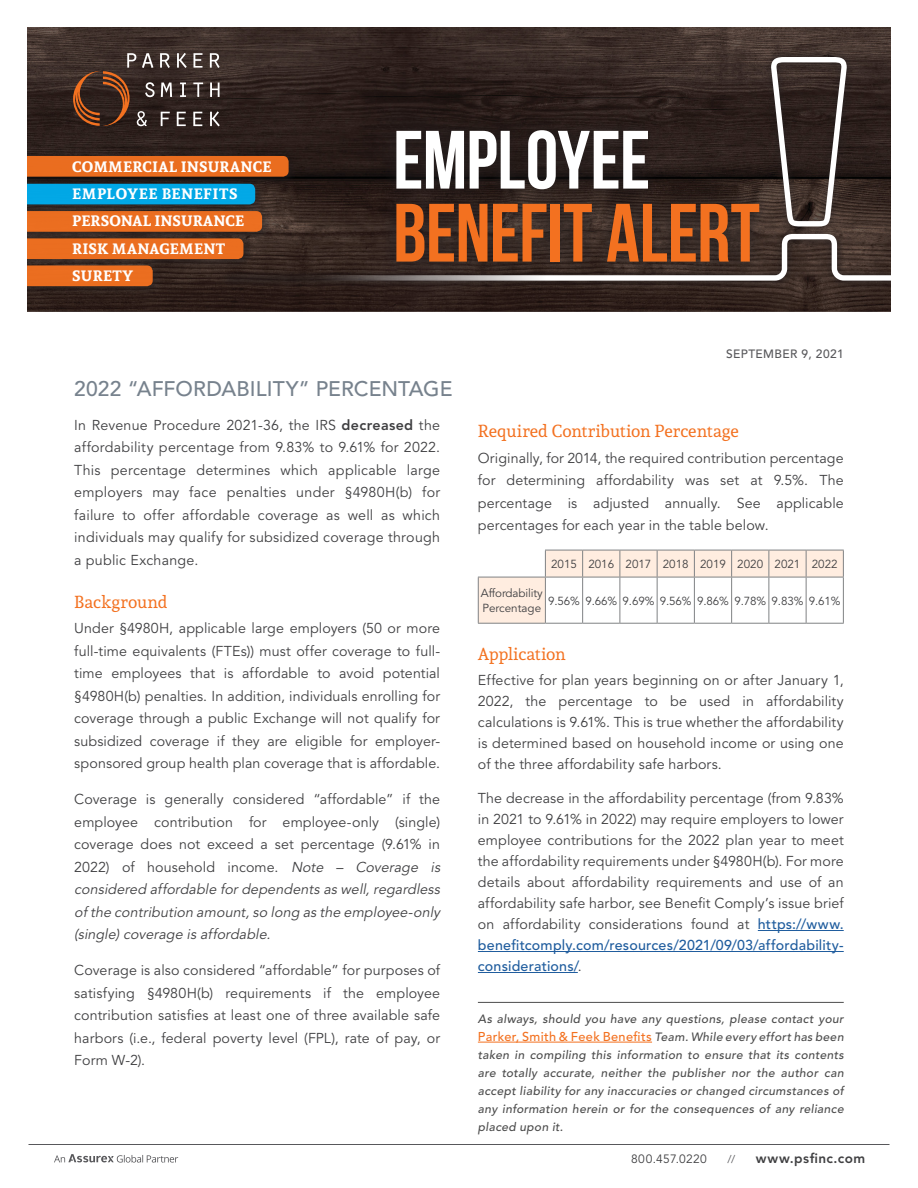
<style>
.page{position:relative;width:918px;height:1188px;background:#fff}
.page>*{position:absolute;margin:0;border:0;box-sizing:border-box;transform-origin:0 0}
.t1{font:700 82.5px "Bebas Neue";letter-spacing:-.005em;color:#f37120}
.t2{font:700 82.5px "Bebas Neue";letter-spacing:-.01em;color:#fff}
.t3{font:500 21px "Avenir LT Std";letter-spacing:.005em;color:#77828d}
.Paragraph_Header{font:17.25px "Andada";letter-spacing:-.005em;color:#f37120}
.t4{font:700 15px/27.3px "Andada";letter-spacing:.015em;color:#fff}
.Body_Text{font:14.25px/22.5px "Avenir LT Std";letter-spacing:.01em;color:#404042;text-align:justify}
.t5{font:800 13.5px "Avenir LT Std";letter-spacing:.04em;color:#404042}
.italic{font:italic 500 12px/18px "Avenir LT Std";letter-spacing:.03em;color:#4c4c4c;text-align:justify}
.Subheading{font:500 12px "Avenir LT Std";letter-spacing:.03em;color:#58585b}
.t6{font:12px "Avenir LT Std";letter-spacing:.03em;color:#404042}
.Body_text{font:11.7px/15px "Avenir LT Std";color:#404042}
.t7{font:11.25px "Avenir LT Std";color:#58585b}
.s1{font-weight:800}
.s2{font-style:italic}
.s3{font-weight:500;color:#205d9e}
.s4{font-style:normal;font-size:12.75px;color:#f37120}
</style>
<div class="page">
<hr style="left:28px;top:1144px;width:862px;height:1px;background:#58585b">
<svg style="left:54px;top:1154px;width:124px;height:9px"></svg>
<hr style="left:758px;top:930px;width:86px;height:1px;background:#205d9e">
<hr style="left:478px;top:951px;width:366px;height:1px;background:#205d9e">
<hr style="left:478px;top:972px;width:100px;height:1px;background:#205d9e">
<hr style="left:478px;top:1002px;width:366px;height:1px;background:#4c4c4c">
<hr style="left:478px;top:1042px;width:174px;height:1px;background:#f37120">
<svg style="left:478px;top:550px;width:366px;height:73px"></svg>
<hr style="left:478px;top:577px;width:67px;height:1px;background:#808284">
<hr style="left:478px;top:577px;width:1px;height:46px;background:#808284">
<hr style="left:545px;top:577px;width:38px;height:1px;background:#808284">
<hr style="left:545px;top:577px;width:1px;height:46px;background:#808284">
<hr style="left:583px;top:577px;width:37px;height:1px;background:#808284">
<hr style="left:582px;top:577px;width:1px;height:46px;background:#808284">
<hr style="left:620px;top:577px;width:37px;height:1px;background:#808284">
<hr style="left:620px;top:577px;width:1px;height:46px;background:#808284">
<hr style="left:657px;top:577px;width:37px;height:1px;background:#808284">
<hr style="left:657px;top:577px;width:1px;height:46px;background:#808284">
<hr style="left:694px;top:577px;width:38px;height:1px;background:#808284">
<hr style="left:694px;top:577px;width:1px;height:46px;background:#808284">
<hr style="left:732px;top:577px;width:37px;height:1px;background:#808284">
<hr style="left:731px;top:577px;width:1px;height:46px;background:#808284">
<hr style="left:769px;top:577px;width:37px;height:1px;background:#808284">
<hr style="left:769px;top:577px;width:1px;height:46px;background:#808284">
<hr style="left:806px;top:577px;width:38px;height:1px;background:#808284">
<hr style="left:806px;top:577px;width:1px;height:46px;background:#808284">
<hr style="left:843px;top:577px;width:1px;height:46px;background:#808284">
<hr style="left:478px;top:623px;width:67px;height:1px;background:#808284">
<hr style="left:545px;top:623px;width:38px;height:1px;background:#808284">
<hr style="left:583px;top:623px;width:37px;height:1px;background:#808284">
<hr style="left:620px;top:623px;width:37px;height:1px;background:#808284">
<hr style="left:657px;top:623px;width:37px;height:1px;background:#808284">
<hr style="left:694px;top:623px;width:38px;height:1px;background:#808284">
<hr style="left:732px;top:623px;width:37px;height:1px;background:#808284">
<hr style="left:769px;top:623px;width:37px;height:1px;background:#808284">
<hr style="left:806px;top:623px;width:38px;height:1px;background:#808284">
<svg style="left:27px;top:27px;width:864px;height:285px;background:#433129"></svg>
<p class="t4" style="left:72px;top:152px;width:201px">COMMERCIAL INSURANCE<br>EMPLOYEE BENEFITS<br>PERSONAL INSURANCE<br>RISK MANAGEMENT<br>SURETY</p>
<h1 class="t2" style="left:393px;top:115px;width:259px">EMPLOYEE</h1>
<h1 class="t1" style="left:393px;top:188px;width:368px">BENEFIT ALERT</h1>
<p class="Subheading" style="left:726px;top:347px;width:119px">SEPTEMBER 9, 2021</p>
<p class="t3" style="left:74px;top:377px;width:380px">2022 “AFFORDABILITY” PERCENTAGE</p>
<p class="Body_Text" style="left:74px;top:414px;width:367px">In Revenue Procedure 2021-36, the IRS <span class="s1">decreased</span> the affordability percentage from 9.83% to 9.61% for 2022.<br>This percentage determines which applicable large employers may face penalties under §4980H(b) for failure to offer affordable coverage as well as which individuals may qualify for subsidized coverage through a public Exchange.</p>
<p class="Paragraph_Header" style="left:74px;top:590px;width:95px">Background</p>
<p class="Body_Text" style="left:74px;top:618px;width:367px">Under §4980H, applicable large employers (50 or more full-time equivalents (FTEs)) must offer coverage to full&shy;time employees that is affordable to avoid potential §4980H(b) penalties. In addition, individuals enrolling for coverage through a public Exchange will not qualify for subsidized coverage if they are eligible for employer&shy;sponsored group health plan coverage that is affordable.</p>
<p class="Body_Text" style="left:74px;top:789px;width:370px;text-align:left">Coverage is generally considered “affordable” if the employee contribution for employee-only (single) coverage does not exceed a set percentage (9.61% in 2022) of household income. <span class="s2">Note – Coverage is considered affordable fordependents as well,regardless of the contribution amount,so long as the employee-only (single) coverage is affordable.</span></p>
<p class="Body_Text" style="left:74px;top:960px;width:367px">Coverage is also considered “affordable” for purposes of satisfying §4980H(b) requirements if the employee contribution satisfies at least one of three available safe harbors (i.e., federal poverty level (FPL), rate of pay, or Form W-2).</p>
<p class="Paragraph_Header" style="left:478px;top:420px;width:262px">Required Contribution Percentage</p>
<p class="Body_Text" style="left:478px;top:447px;width:367px">Originally, for 2014, the required contribution percentage for determining affordability was set at 9.5%. The percentage is adjusted annually. See applicable percentages for each year in the table below.</p>
<p class="Body_text" style="left:551px;top:557px;width:27px">2015</p>
<p class="Body_text" style="left:588px;top:557px;width:27px">2016</p>
<p class="Body_text" style="left:626px;top:557px;width:27px">2017</p>
<p class="Body_text" style="left:663px;top:557px;width:27px">2018</p>
<p class="Body_text" style="left:700px;top:557px;width:27px">2019</p>
<p class="Body_text" style="left:737px;top:557px;width:27px">2020</p>
<p class="Body_text" style="left:775px;top:557px;width:27px">2021</p>
<p class="Body_text" style="left:812px;top:557px;width:27px">2022</p>
<p class="Body_text" style="left:481px;top:586px;width:63px">Affordability<br>Percentage</p>
<p class="Body_text" style="left:548px;top:593px;width:33px">9.56%</p>
<p class="Body_text" style="left:585px;top:593px;width:33px">9.66%</p>
<p class="Body_text" style="left:623px;top:593px;width:33px">9.69%</p>
<p class="Body_text" style="left:660px;top:593px;width:33px">9.56%</p>
<p class="Body_text" style="left:697px;top:593px;width:33px">9.86%</p>
<p class="Body_text" style="left:734px;top:593px;width:33px">9.78%</p>
<p class="Body_text" style="left:772px;top:593px;width:33px">9.83%</p>
<p class="Body_text" style="left:809px;top:593px;width:33px">9.61%</p>
<p class="Paragraph_Header" style="left:478px;top:643px;width:89px">Application</p>
<p class="Body_Text" style="left:478px;top:670px;width:367px;line-height:21px">Effective for plan years beginning on or after January 1, 2022, the percentage to be used in affordability calculations is 9.61%. This is true whether the affordability is determined based on household income or using one of the three affordability safe harbors.</p>
<p class="Body_Text" style="left:478px;top:788px;width:367px;line-height:21px">The decrease in the affordability percentage (from 9.83% in 2021 to 9.61% in 2022) may require employers to lower employee contributions for the 2022 plan year to meet the affordability requirements under §4980H(b). For more details about affordability requirements and use of an affordability safe harbor, see Benefit Comply’s issue brief on affordability considerations found at <span class="s3">https://www. benefitcomply.com/resources/2021/09/03/affordability&shy;considerations/</span>.</p>
<p class="italic" style="left:478px;top:1010px;width:367px">As always, should you have any questions, please contact your <span class="s4">Parker, Smith &amp; Feek Benefits</span> Team. While every effort has been taken in compiling this information to ensure that its contents are totally accurate, neither the publisher nor the author can accept liability for any inaccuracies or changed circumstances of any information herein or for the consequences of any reliance placed upon it.</p>
<p class="t6" style="left:631px;top:1152px;width:77px">800.457.0220</p>
<p class="t7" style="left:727px;top:1152px;width:9px">//</p>
<p class="t5" style="left:756px;top:1150px;width:111px">www.psfinc.com</p>
</div>
